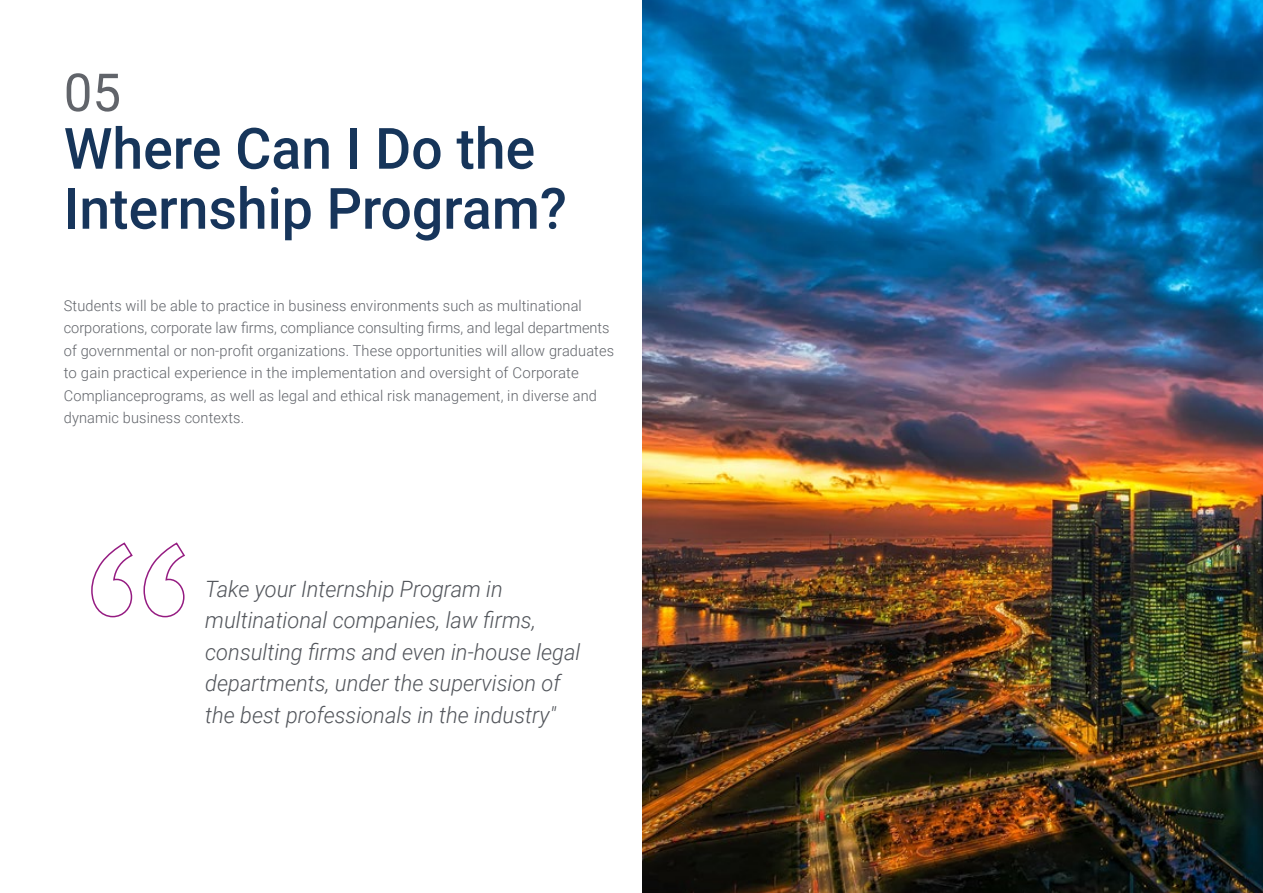
<style>
.page{position:relative;width:1263px;height:893px;background:#fff}
.page>*{position:absolute;margin:0;border:0;box-sizing:border-box;transform-origin:0 0}
.t1{font:500 57px "Roboto";color:#17355b}
.t2{font:500 57px "Roboto";color:#16355a}
.t3{font:52.5px "Roboto";color:#61646a}
.t4{font:italic 300 22.5px/31.5px "Roboto";color:#52555b}
.t5{font:300 15px/22.5px "Roboto";letter-spacing:.01em;color:#61646a}
</style>
<div class="page">
<svg style="left:91px;top:542px;width:94px;height:76px"></svg>
<img style="left:642px;top:0;width:621px;height:893px">
<h2 class="t3" style="left:64px;top:56px;width:59px">05</h2>
<h1 class="t2" style="left:64px;top:108px;width:473px">Where Can I Do the</h1>
<h1 class="t1" style="left:64px;top:169px;width:504px">Internship Program?</h1>
<p class="t5" style="left:64px;top:293px;width:552px">Students will be able to practice in business environments such as multinational corporations, corporate law firms, compliance consulting firms, and legal departments of governmental or non-profit organizations. These opportunities will allow graduates to gain practical experience in the implementation and oversight of Corporate Complianceprograms, as well as legal and ethical risk management, in diverse and dynamic business contexts.</p>
<h3 class="t4" style="left:205px;top:572px;width:377px">Take your Internship Program in multinational companies, law firms, consulting firms and even in-house legal departments, under the supervision of the best professionals in the industry"</h3>
</div>
